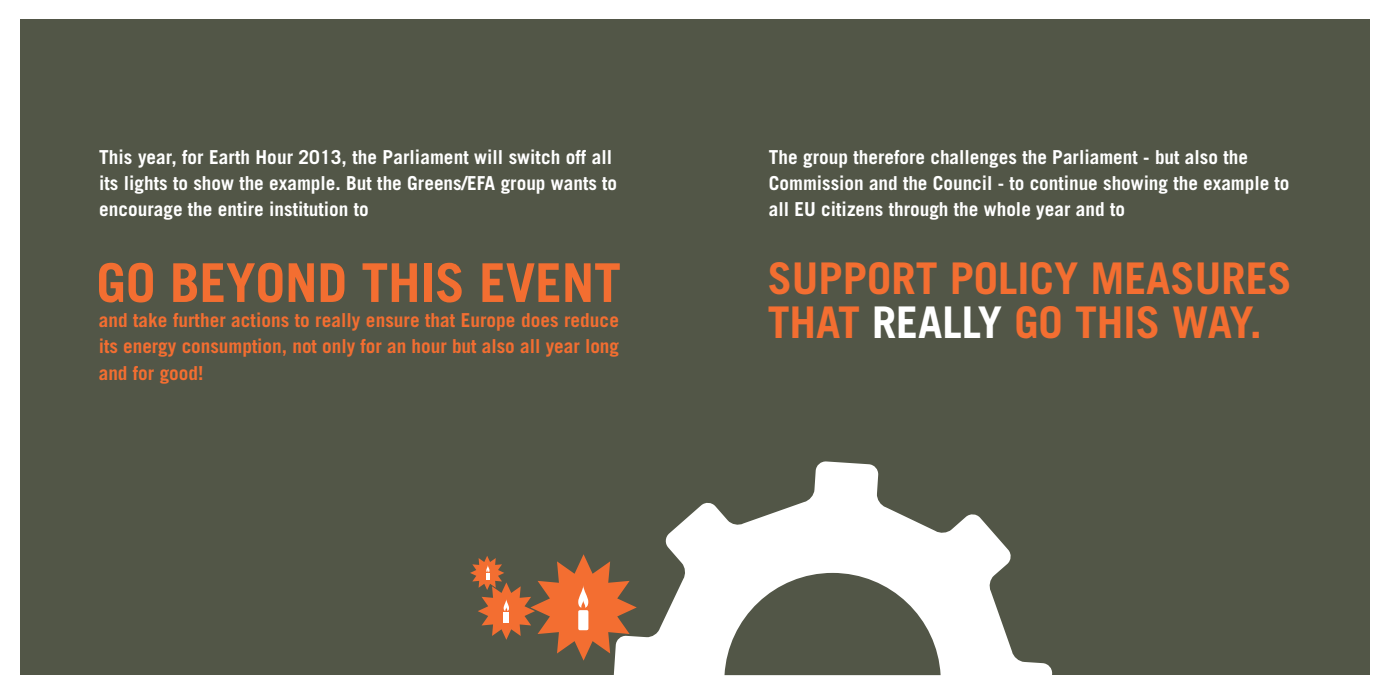
<style>
.page{position:relative;width:1389px;height:695px;background:#fff}
.page>*{position:absolute;margin:0;border:0;box-sizing:border-box;transform-origin:0 0}
.t1{font:700 53.55px "Trade Gothic";letter-spacing:-.005em;color:#f36e31}
.t2{font:700 43.75px/43.8px "Trade Gothic";color:#f36e31}
.t3{font:700 19.25px/26.2px "Trade Gothic";color:#fff}
.t4{font:700 19.25px/26.2px "Trade Gothic";letter-spacing:.005em;color:#f36e31;text-align:justify}
.s1{color:#fff}
</style>
<div class="page">
<div style="left:20px;top:20px;width:1349px;height:655px;background:#525647"></div>
<svg style="left:613px;top:461px;width:439px;height:215px;fill:#fff"></svg>
<svg style="left:470px;top:554px;width:167px;height:106px"></svg>
<svg style="left:724px;top:572px;width:217px;height:103px"></svg>
<p class="t3" style="left:99px;top:143px;width:514px">This year, for Earth Hour 2013, the Parliament will switch off all its lights to show the example. But the Greens/EFA</p>
<p class="t3" style="left:501px;top:170px;width:118px">group wants to</p>
<p class="t3" style="left:99px;top:196px;width:271px">encourage the entire institution to</p>
<h1 class="t1" style="left:96px;top:250px;width:526px">go beyond this event</h1>
<p class="t4" style="left:99px;top:306px;width:522px">and take further actions to really ensure that Europe does reduce its energy consumption, not only for an hour but also all year long and for good!</p>
<p class="t3" style="left:769px;top:143px;width:522px">The group therefore challenges the Parliament - but also the<br>Commission and the Council - to continue showing the example to all EU citizens through the whole year and to</p>
<h2 class="t2" style="left:768px;top:256px;width:526px">support policy measures that <span class="s1">really</span> go this way.</h2>
</div>
